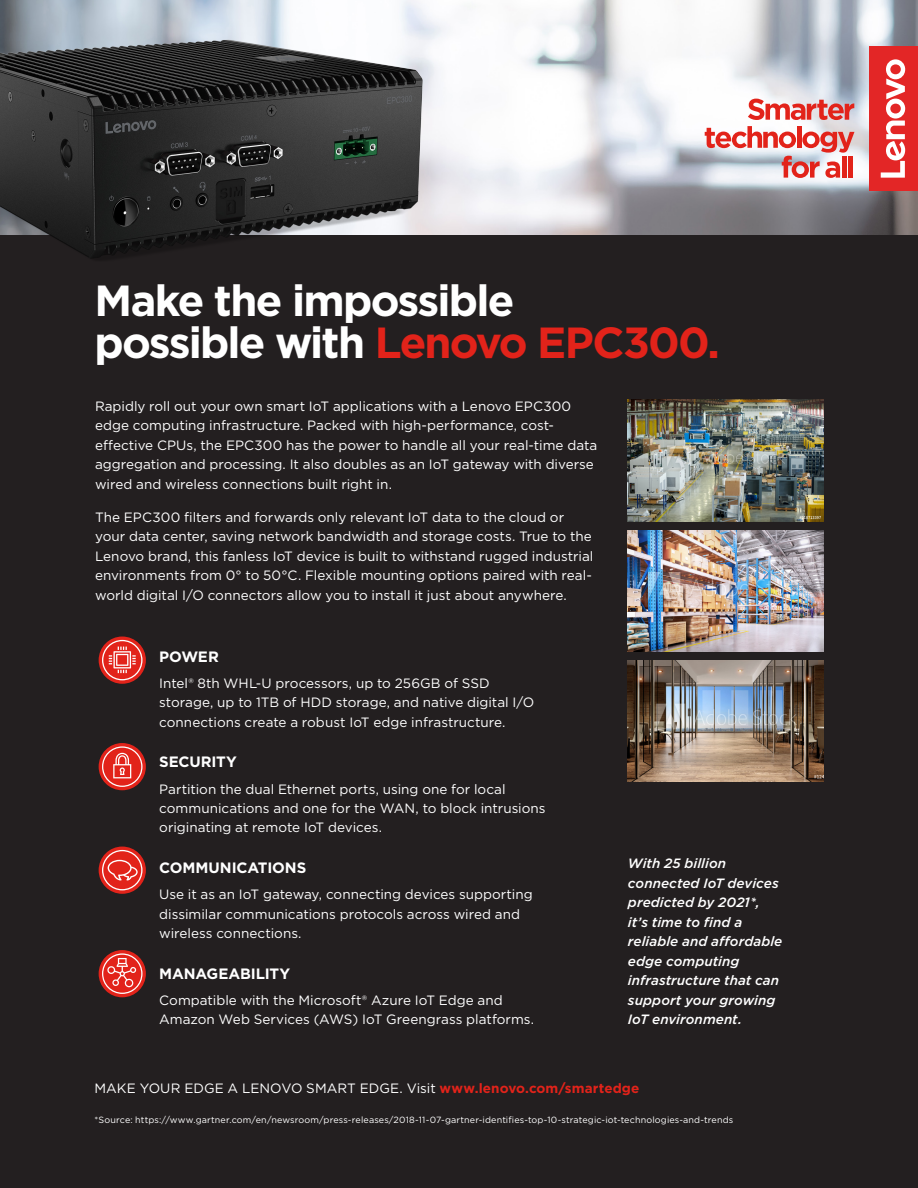
<style>
.page{position:relative;width:918px;height:1188px;background:#231f20}
.page>*{position:absolute;margin:0;border:0;box-sizing:border-box;transform-origin:0 0}
.t1{font:700 43.5px/42px "Gotham";letter-spacing:-.04em;color:#fff}
.t2{font:700 15px "Gotham";letter-spacing:-.01em;color:#fff}
.t3{font:13.5px/19.5px "Gotham";color:#fff}
.t4{font:italic 500 13.5px/19.5px "Gotham";color:#fff}
.t5{font:9px "Gotham";letter-spacing:.015em;color:#fff}
.s1{color:#e2231a}
.s2{font-weight:700;color:#e2231a}
</style>
<div class="page">
<img style="left:0;top:0;width:918px;height:234px">
<img style="left:0;top:27px;width:450px;height:232px">
<img style="left:628px;top:400px;width:196px;height:121px">
<img style="left:628px;top:530px;width:196px;height:121px">
<img style="left:628px;top:660px;width:196px;height:121px">
<svg style="left:99px;top:637px;width:47px;height:47px"></svg>
<div style="left:99px;top:743px;width:47px;height:47px;background:#e2231a;border-radius:50%"></div>
<svg style="left:99px;top:847px;width:47px;height:47px"></svg>
<div style="left:99px;top:950px;width:47px;height:47px;background:#e2231a;border-radius:50%"></div>
<svg style="left:748px;top:99px;width:106px;height:21px;background:#e48786"></svg>
<svg style="left:705px;top:126px;width:149px;height:52px;background:#e0adaf"></svg>
<div style="left:842px;top:156px;width:5px;height:22px;background:#e2231a"></div>
<div style="left:848px;top:156px;width:5px;height:22px;background:#e2231a"></div>
<div style="left:870px;top:46px;width:48px;height:145px;background:#e32626"></div>
<svg style="left:881px;top:59px;width:24px;height:119px"></svg>
<svg style="left:102px;top:640px;width:41px;height:40px;background:#db544d"></svg>
<svg style="left:102px;top:746px;width:41px;height:41px"></svg>
<svg style="left:102px;top:850px;width:41px;height:40px;background:#da4a43"></svg>
<svg style="left:102px;top:953px;width:41px;height:41px"></svg>
<h1 class="t1" style="left:94px;top:280px;width:627px">Make the impossible<br>possible with <span class="s1">Lenovo EPC300.</span></h1>
<p class="t3" style="left:95px;top:396px;width:504px">Rapidly roll out your own smart IoT applications with a Lenovo EPC300 edge computing infrastructure. Packed with high-performance, cost&shy;effective CPUs, the EPC300 has the power to handle all your real-time data aggregation and processing. It also doubles as an IoT gateway with diverse wired and wireless connections built right in.</p>
<p class="t3" style="left:95px;top:507px;width:500px">The EPC300 filters and forwards only relevant IoT data to the cloud or your data center, saving network bandwidth and storage costs. True to the Lenovo brand, this fanless IoT device is built to withstand rugged industrial environments from 0° to 50°C. Flexible mounting options paired with real&shy;world digital I/O connectors allow you to install it just about anywhere.</p>
<p class="t2" style="left:159px;top:646px;width:61px">POWER</p>
<p class="t3" style="left:159px;top:673px;width:376px">Intel® 8th WHL-U processors, up to 256GB of SSD storage, up to 1TB of HDD storage, and native digital I/O connections create a robust IoT edge infrastructure.</p>
<p class="t2" style="left:159px;top:752px;width:79px">SECURITY</p>
<p class="t3" style="left:159px;top:779px;width:388px">Partition the dual Ethernet ports, using one for local communications and one for the WAN, to block intrusions originating at remote IoT devices.</p>
<p class="t2" style="left:159px;top:858px;width:149px">COMMUNICATIONS</p>
<p class="t3" style="left:159px;top:884px;width:375px">Use it as an IoT gateway, connecting devices supporting dissimilar communications protocols across wired and wireless connections.</p>
<p class="t2" style="left:159px;top:963px;width:133px">MANAGEABILITY</p>
<p class="t3" style="left:159px;top:990px;width:376px">Compatible with the Microsoft® Azure IoT Edge and<br>Amazon Web Services (AWS) IoT Greengrass platforms.</p>
<p class="t4" style="left:628px;top:854px;width:156px">With 25 billion connected IoT devices predicted by 2021*, it’s time to find a reliable and affordable edge computing infrastructure that can support your growing<br>IoT environment.</p>
<p class="t3" style="left:94px;top:1078px;width:546px">MAKE YOUR EDGE A LENOVO SMART EDGE. Visit <span class="s2">www.lenovo.com/smartedge</span></p>
<p class="t5" style="left:94px;top:1114px;width:640px">*Source: https://www.gartner.com/en/newsroom/press-releases/2018-11-07-gartner-identifies-top-10-strategic-iot-technologies-and-trends</p>
</div>
